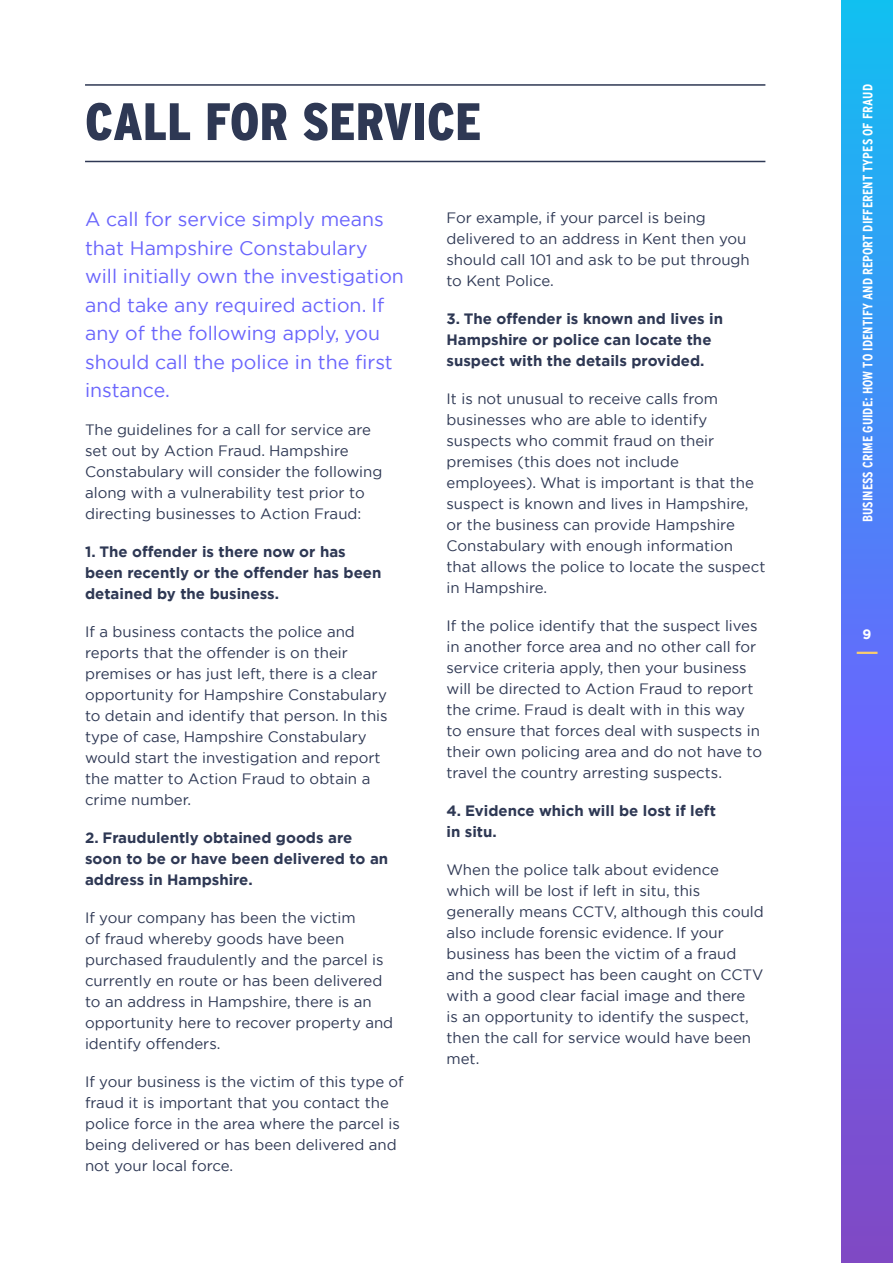
<style>
.page{position:relative;width:893px;height:1263px;background:#fff}
.page>*{position:absolute;margin:0;border:0;box-sizing:border-box;transform-origin:0 0}
.t1{font:900 52.5px "Interstate Cond Mono";color:#2e3854}
.t2{font:19.5px/28.5px "Gotham";color:#6a65fc}
.t3{font:15px/21px "Gotham";color:#2e3854}
.t4{font:700 15px/21px "Gotham";color:#2e3854}
.t5{font:700 13.5px "Interstate Cond Mono";color:#fff}
.t6{font:700 13.5px "Gotham";color:#fff}
</style>
<div class="page">
<svg style="left:842px;top:0;width:51px;height:1263px;background:#5479ec"></svg>
<hr style="left:857px;top:652px;width:20px;height:2px;background:#f9cc6f">
<hr style="left:85px;top:161px;width:680px;height:1px;background:#2e3854">
<hr style="left:85px;top:84px;width:680px;height:2px;background:#2e3854">
<h1 class="t1" style="left:85px;top:92px;width:398px">CALL FOR SERVICE</h1>
<h2 class="t2" style="left:85px;top:205px;width:320px">A call for service simply means that Hampshire Constabulary will initially own the investigation and take any required action. If any of the following apply, you should call the police in the first instance.</h2>
<p class="t3" style="left:85px;top:419px;width:299px">The guidelines for a call for service are set out by Action Fraud. Hampshire Constabulary will consider the following along with a vulnerability test prior to directing businesses to Action Fraud:</p>
<p class="t4" style="left:85px;top:541px;width:298px">1. The offender is there now or has been recently or the offender has been detained by the business.</p>
<p class="t3" style="left:85px;top:621px;width:304px">If a business contacts the police and reports that the offender is on their premises or has just left, there is a clear opportunity for Hampshire Constabulary to detain and identify that person. In this type of case, Hampshire Constabulary would start the investigation and report the matter to Action Fraud to obtain a crime number.</p>
<p class="t4" style="left:85px;top:827px;width:305px">2. Fraudulently obtained goods are soon to be or have been delivered to an address in Hampshire.</p>
<p class="t3" style="left:85px;top:907px;width:310px">If your company has been the victim<br>of fraud whereby goods have been purchased fraudulently and the parcel is currently en route or has been delivered to an address in Hampshire, there is an opportunity here to recover property and identify offenders.</p>
<p class="t3" style="left:85px;top:1071px;width:320px">If your business is the victim of this type of fraud it is important that you contact the police force in the area where the parcel is being delivered or has been delivered and not your local force.</p>
<p class="t3" style="left:446px;top:207px;width:305px">For example, if your parcel is being delivered to an address in Kent then you should call 101 and ask to be put through to Kent Police.</p>
<p class="t4" style="left:446px;top:308px;width:278px">3. The offender is known and lives in<br>Hampshire or police can locate the suspect with the details provided.</p>
<p class="t3" style="left:446px;top:388px;width:320px">It is not unusual to receive calls from businesses who are able to identify suspects who commit fraud on their premises (this does not include employees). What is important is that the suspect is known and lives in Hampshire, or the business can provide Hampshire Constabulary with enough information that allows the police to locate the suspect in Hampshire.</p>
<p class="t3" style="left:446px;top:615px;width:317px">If the police identify that the suspect lives in another force area and no other call for service criteria apply, then your business will be directed to Action Fraud to report the crime. Fraud is dealt with in this way to ensure that forces deal with suspects in their own policing area and do not have to travel the country arresting suspects.</p>
<p class="t4" style="left:446px;top:800px;width:271px">4. Evidence which will be lost if left in situ.</p>
<p class="t3" style="left:446px;top:859px;width:319px">When the police talk about evidence which will be lost if left in situ, this generally means CCTV, although this could also include forensic evidence. If your business has been the victim of a fraud and the suspect has been caught on CCTV with a good clear facial image and there<br>is an opportunity to identify the suspect, then the call for service would have been met.</p>
<p class="t5" style="left:860px;top:522px;width:439px;rotate:-90deg">BUSINESS CRIME GUIDE: HOW TO IDENTIFY AND REPORT DIFFERENT TYPES OF FRAUD</p>
<p class="t6" style="left:863px;top:625px;width:10px">9</p>
</div>
